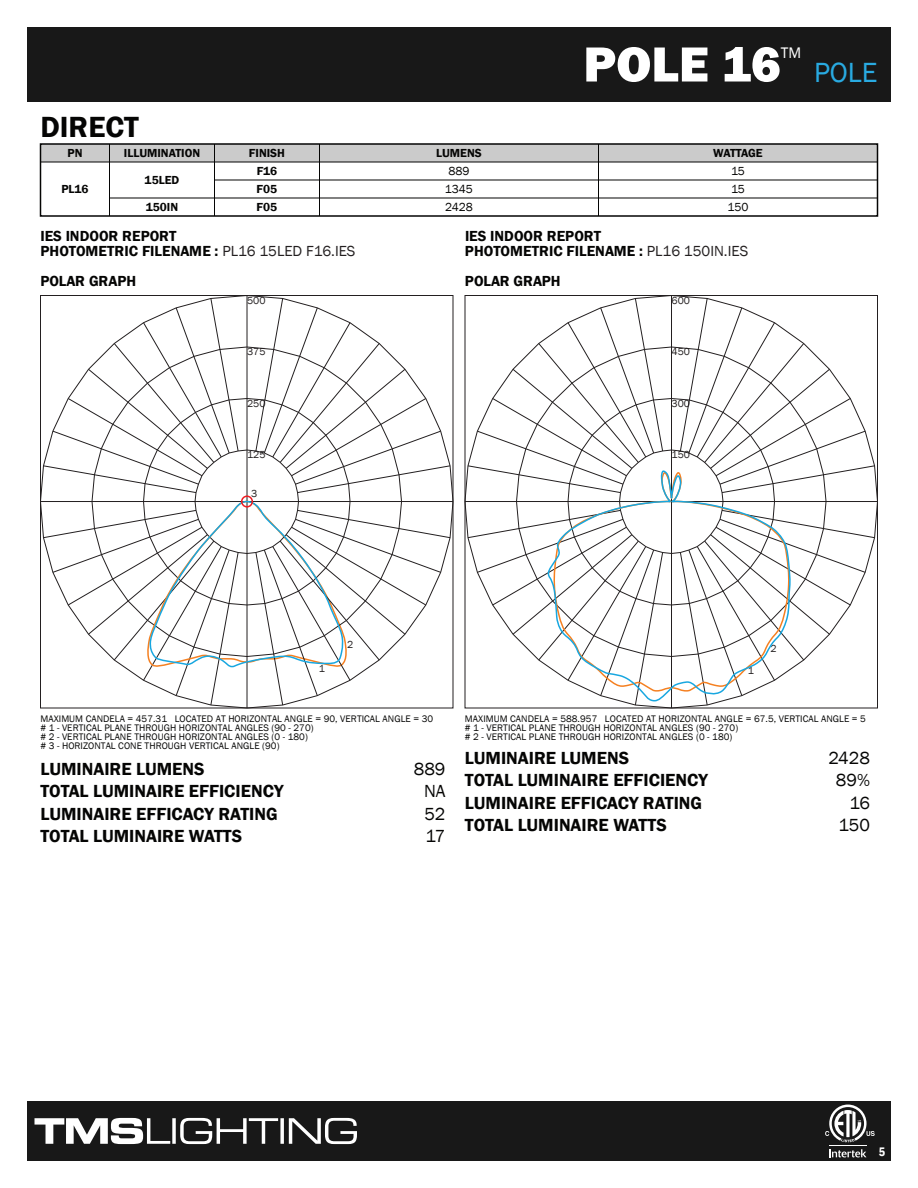
<style>
.page{position:relative;width:918px;height:1188px;background:#fff}
.page>*{position:absolute;margin:0;border:0;box-sizing:border-box;transform-origin:0 0}
.t1{font:800 51px "Franklin Gothic";color:#fff}
.t2{font:600 30px "Franklin Gothic";color:#050504}
.t3{font:28.5px "Franklin Gothic";color:#29aae1}
.t4{font:600 18px "Franklin Gothic";color:#050504}
.t5{font:18px "Franklin Gothic";color:#050504}
.t6{font:15.75px "Franklin Gothic";color:#fff}
.t7{font:600 15px/15px "Franklin Gothic";color:#050504}
.t8{font:600 condensed 12.75px "Franklin Gothic";color:#fff}
.t9{font:600 12px/18px "Franklin Gothic";color:#050504}
.t10{font:12px/18px "Franklin Gothic";color:#050504}
.t11{font:600 12px "Franklin Gothic";letter-spacing:-.025em;color:#050504}
.t12{font:10.5px "Franklin Gothic";letter-spacing:.005em;color:#231f20}
.t13{font:9.75px/9px "Franklin Gothic";letter-spacing:.005em;color:#050504}
.s1{font-weight:400;color:#231f20}
</style>
<div class="page">
<div style="left:214px;top:144px;width:106px;height:18px;background:#cbcbcb"></div>
<div style="left:40px;top:144px;width:70px;height:18px;background:#cbcbcb"></div>
<div style="left:320px;top:144px;width:278px;height:18px;background:#cbcbcb"></div>
<div style="left:27px;top:27px;width:864px;height:75px;background:#181818"></div>
<div style="left:27px;top:1101px;width:864px;height:60px;background:#181818"></div>
<svg style="left:829px;top:1149px;width:37px;height:8px"></svg>
<hr style="left:829px;top:1145px;width:38px;height:1px;background:#fff">
<svg style="left:825px;top:1105px;width:50px;height:37px"></svg>
<svg style="left:34px;top:1118px;width:323px;height:26px"></svg>
<div style="left:110px;top:144px;width:104px;height:18px;background:#cbcbcb"></div>
<div style="left:598px;top:144px;width:280px;height:18px;background:#cbcbcb"></div>
<div style="left:40px;top:143px;width:838px;height:74px;border:2px solid #050504"></div>
<hr style="left:40px;top:162px;width:838px;height:1px;background:#050504">
<hr style="left:319px;top:144px;width:1px;height:72px;background:#050504">
<hr style="left:214px;top:144px;width:1px;height:72px;background:#050504">
<hr style="left:109px;top:144px;width:1px;height:72px;background:#050504">
<hr style="left:598px;top:144px;width:1px;height:72px;background:#050504">
<hr style="left:214px;top:180px;width:664px;height:1px;background:#050504">
<hr style="left:110px;top:198px;width:768px;height:1px;background:#050504">
<svg style="left:40px;top:295px;width:414px;height:414px"></svg>
<svg style="left:464px;top:295px;width:414px;height:414px"></svg>
<svg style="left:43px;top:298px;width:408px;height:408px"></svg>
<div style="left:241px;top:495px;width:12px;height:13px;border:2px solid #ee1d23;border-radius:50%"></div>
<svg style="left:467px;top:298px;width:408px;height:408px"></svg>
<svg style="left:547px;top:470px;width:244px;height:236px"></svg>
<h2 class="t2" style="left:40px;top:109px;width:100px">DIRECT</h2>
<p class="t9" style="left:68px;top:144px;width:16px">PN</p>
<p class="t9" style="left:61px;top:180px;width:29px">PL16</p>
<p class="t9" style="left:124px;top:144px;width:78px">ILLUMINATION</p>
<p class="t9" style="left:145px;top:171px;width:36px">15LED</p>
<p class="t9" style="left:249px;top:144px;width:38px">FINISH</p>
<p class="t9" style="left:257px;top:162px;width:22px">F16<br>F05</p>
<p class="t9" style="left:436px;top:144px;width:47px">LUMENS</p>
<p class="t10" style="left:445px;top:162px;width:30px">889<br>1345</p>
<h1 class="t1" style="left:583px;top:31px;width:199px">POLE 16</h1>
<h3 class="t6" style="left:781px;top:42px;width:22px">TM</h3>
<p class="t11" style="left:713px;top:146px;width:51px">WATTAGE</p>
<p class="t10" style="left:731px;top:162px;width:15px">15<br>15</p>
<p class="t9" style="left:146px;top:198px;width:34px">150IN</p>
<p class="t10" style="left:445px;top:198px;width:29px">2428</p>
<p class="t10" style="left:728px;top:198px;width:22px">150</p>
<p class="t9" style="left:257px;top:198px;width:22px">F05</p>
<h3 class="t7" style="left:40px;top:229px;width:317px">IES INDOOR REPORT<br>PHOTOMETRIC FILENAME : <span class="s1">PL16 15LED F16.IES</span></h3>
<h3 class="t7" style="left:40px;top:274px;width:97px">POLAR GRAPH</h3>
<p class="t12" style="left:247px;top:294px;width:20px">500</p>
<h3 class="t7" style="left:465px;top:229px;width:285px">IES INDOOR REPORT<br>PHOTOMETRIC FILENAME : <span class="s1">PL16 150IN.IES</span></h3>
<h3 class="t7" style="left:465px;top:274px;width:97px">POLAR GRAPH</h3>
<p class="t12" style="left:672px;top:294px;width:20px">600</p>
<h3 class="t3" style="left:814px;top:54px;width:65px">POLE</h3>
<p class="t12" style="left:247px;top:345px;width:20px">375</p>
<p class="t12" style="left:672px;top:345px;width:20px">450</p>
<p class="t12" style="left:247px;top:397px;width:20px">250</p>
<p class="t12" style="left:672px;top:397px;width:20px">300</p>
<p class="t12" style="left:247px;top:448px;width:20px">125</p>
<p class="t12" style="left:251px;top:487px;width:8px">3</p>
<p class="t12" style="left:672px;top:448px;width:20px">150</p>
<p class="t12" style="left:319px;top:662px;width:8px">1</p>
<p class="t12" style="left:347px;top:638px;width:8px">2</p>
<p class="t12" style="left:748px;top:664px;width:8px">1</p>
<p class="t12" style="left:771px;top:642px;width:8px">2</p>
<p class="t13" style="left:40px;top:714px;width:394px">MAXIMUM CANDELA = 457.31 LOCATED AT HORIZONTAL ANGLE = 90, VERTICAL ANGLE = 30 # 1 - VERTICAL PLANE THROUGH HORIZONTAL ANGLES (90 - 270)<br># 2 - VERTICAL PLANE THROUGH HORIZONTAL ANGLES (0 - 180)<br># 3 - HORIZONTAL CONE THROUGH VERTICAL ANGLE (90)</p>
<p class="t13" style="left:465px;top:714px;width:402px">MAXIMUM CANDELA = 588.957 LOCATED AT HORIZONTAL ANGLE = 67.5, VERTICAL ANGLE = 5 # 1 - VERTICAL PLANE THROUGH HORIZONTAL ANGLES (90 - 270)<br># 2 - VERTICAL PLANE THROUGH HORIZONTAL ANGLES (0 - 180)</p>
<h3 class="t4" style="left:465px;top:747px;width:166px">LUMINAIRE LUMENS</h3>
<h3 class="t5" style="left:829px;top:747px;width:43px">2428</h3>
<h3 class="t4" style="left:465px;top:769px;width:244px">TOTAL LUMINAIRE EFFICIENCY</h3>
<h3 class="t5" style="left:836px;top:769px;width:36px">89%</h3>
<h3 class="t4" style="left:465px;top:792px;width:239px">LUMINAIRE EFFICACY RATING</h3>
<h3 class="t5" style="left:849px;top:792px;width:22px">16</h3>
<h3 class="t4" style="left:465px;top:814px;width:203px">TOTAL LUMINAIRE WATTS</h3>
<h3 class="t5" style="left:839px;top:814px;width:33px">150</h3>
<h3 class="t4" style="left:40px;top:758px;width:166px">LUMINAIRE LUMENS</h3>
<h3 class="t5" style="left:414px;top:758px;width:33px">889</h3>
<h3 class="t4" style="left:40px;top:780px;width:244px">TOTAL LUMINAIRE EFFICIENCY</h3>
<h3 class="t5" style="left:424px;top:780px;width:23px">NA</h3>
<h3 class="t4" style="left:40px;top:803px;width:239px">LUMINAIRE EFFICACY RATING</h3>
<h3 class="t5" style="left:424px;top:803px;width:23px">52</h3>
<h3 class="t4" style="left:40px;top:825px;width:203px">TOTAL LUMINAIRE WATTS</h3>
<h3 class="t5" style="left:426px;top:825px;width:21px">17</h3>
<h3 class="t8" style="left:879px;top:1143px;width:8px">5</h3>
</div>
